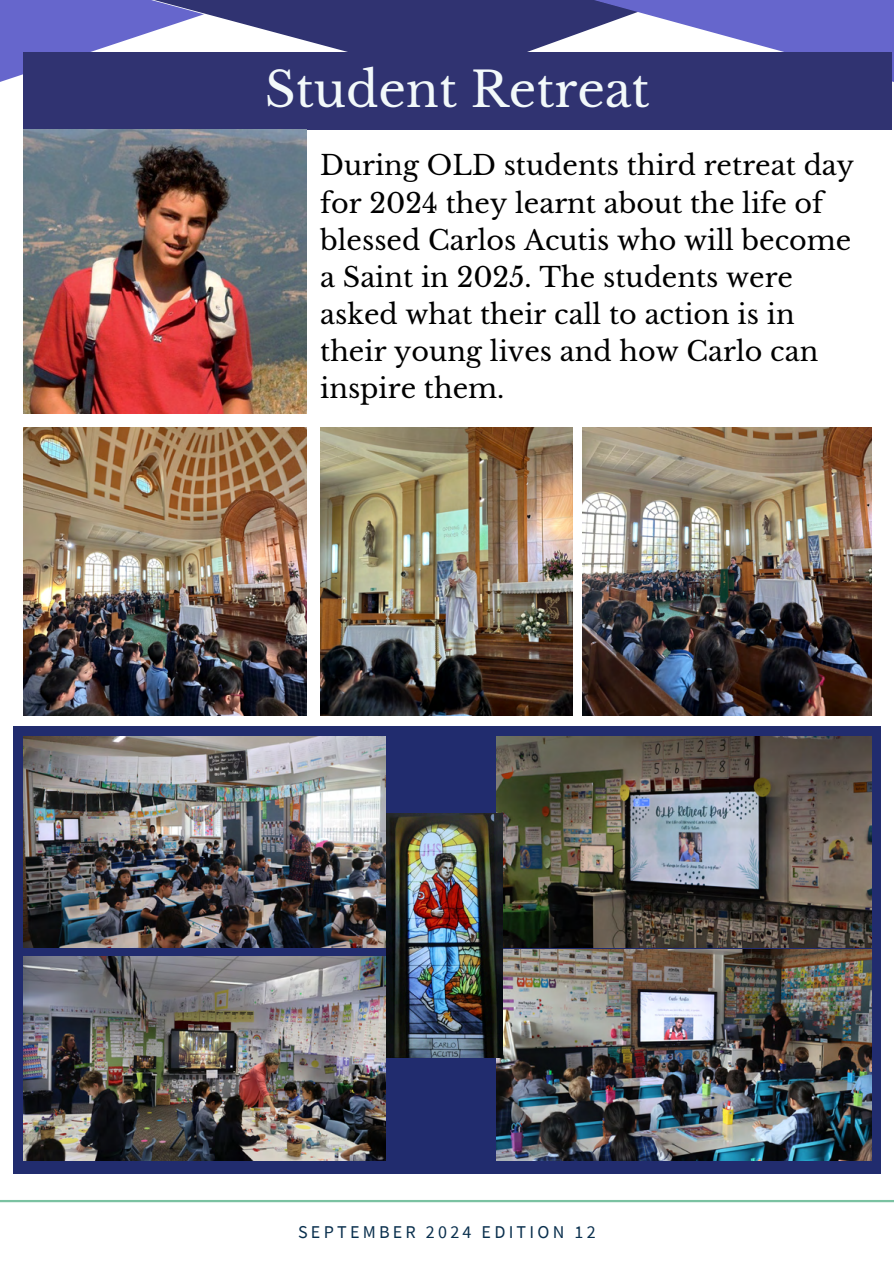
<style>
.page{position:relative;width:894px;height:1264px;background:#fff}
.page>*{position:absolute;margin:0;border:0;box-sizing:border-box;transform-origin:0 0}
.t1{font:48px "Libre Baskerville";color:#f2f9fa}
.t2{font:27px/37.2px "Libre Baskerville";color:#000}
.t3{font:18px "Source Sans Pro";letter-spacing:.18em;color:#092f4d}
</style>
<div class="page">
<hr style="left:0;top:1199px;width:893px;height:3px;background:#7bc2a2">
<svg style="left:204px;top:0;width:246px;height:52px;fill:#303371"></svg>
<svg style="left:450px;top:0;width:443px;height:122px;fill:#66c"></svg>
<svg style="left:0;top:0;width:204px;height:82px"></svg>
<div style="left:23px;top:52px;width:868px;height:77px;background:#303371"></div>
<div style="left:13px;top:725px;width:868px;height:448px;background:#212c6e"></div>
<img style="left:23px;top:129px;width:284px;height:284px">
<img style="left:496px;top:949px;width:375px;height:211px">
<img style="left:496px;top:736px;width:375px;height:211px">
<img style="left:23px;top:956px;width:362px;height:204px">
<img style="left:23px;top:736px;width:362px;height:211px">
<img style="left:386px;top:813px;width:116px;height:244px">
<img style="left:320px;top:427px;width:252px;height:288px">
<img style="left:23px;top:427px;width:284px;height:288px">
<img style="left:582px;top:427px;width:289px;height:288px">
<p class="t1" style="left:264px;top:61px;width:386px">Student Retreat</p>
<p class="t2" style="left:320px;top:147px;width:535px">During OLD students third retreat day for 2024 they learnt about the life of blessed Carlos Acutis who will become a Saint in 2025. The students were asked what their call to action is in their young lives and how Carlo can inspire them.</p>
<p class="t3" style="left:298px;top:1220px;width:299px">SEPTEMBER 2024 EDITION 12</p>
</div>
